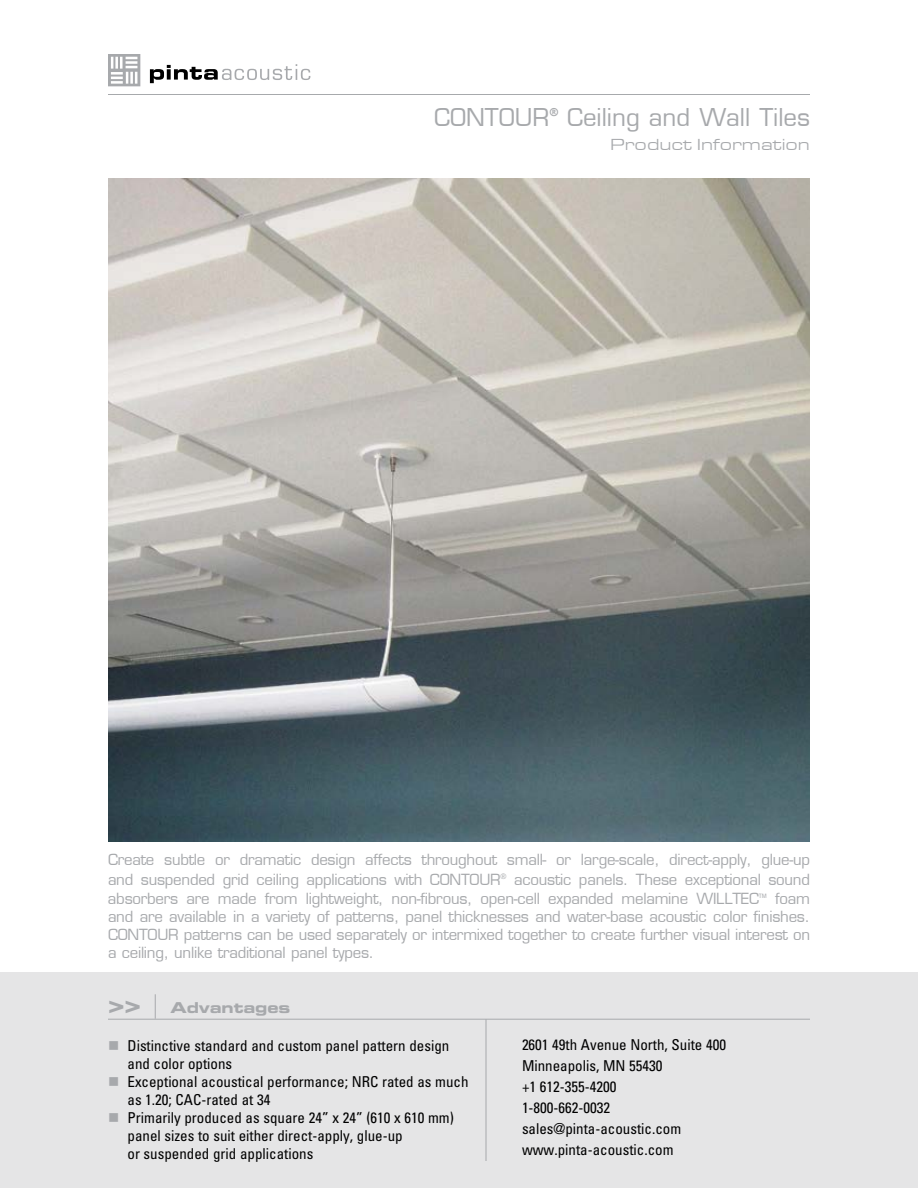
<style>
.page{position:relative;width:918px;height:1188px;background:#fff}
.page>*{position:absolute;margin:0;border:0;box-sizing:border-box;transform-origin:0 0}
.t1{font:500 24px "Eurostile";color:#a7a9ac}
.t2{font:24px "Eurostile LT Std Bold Ex 2";color:#a7a9ac;scale:1.15 1}
.t3{font:16.5px "Eurostar Regular Extended";color:#a7a9ac}
.t4{font:500 15px/18px "Eurostile";letter-spacing:-.015em;color:#a7a9ac;text-align:justify}
.t5{font:condensed 15px/21px "Univers";color:#000}
.t6{font:15px "Eurostile LT Std Bold Ex 2";color:#a7a9ac}
.t7{font:condensed 6px "Univers";color:#a7a9ac}
.s1{color:#a7a9ac}
</style>
<div class="page">
<img style="left:108px;top:178px;width:702px;height:663px">
<div style="left:0;top:972px;width:918px;height:216px;background:#e5e5e6"></div>
<svg style="left:108px;top:54px;width:32px;height:32px"></svg>
<svg style="left:150px;top:64px;width:160px;height:19px"></svg>
<hr style="left:108px;top:94px;width:702px;height:1px;background:#a7a9ac">
<hr style="left:108px;top:1019px;width:702px;height:1px;background:#a7a9ac">
<svg style="left:155px;top:994px;width:1px;height:25px"></svg>
<hr style="left:486px;top:1019px;width:1px;height:142px;background:#a7a9ac">
<h1 class="t1" style="left:434px;top:103px;width:377px">CONTOUR<sup>®</sup> Ceiling and Wall Tiles</h1>
<p class="t3" style="left:610px;top:134px;width:202px">Product Information</p>
<p class="t4" style="left:108px;top:850px;width:704px;line-height:19.5px">Create subtle or dramatic design affects throughout small- or large-scale, direct-apply, glue-up and suspended grid ceiling applications with CONTOUR<sup>®</sup> acoustic panels. These exceptional sound absorbers are made from lightweight, non-fibrous, open-cell expanded melamine WILLTEC</p>
<p class="t4" style="left:108px;top:890px;width:704px;text-indent:667px">foam and are available in a variety of patterns, panel thicknesses and water-base acoustic color finishes.<br>CONTOUR patterns can be used separately or intermixed together to create further visual interest on a ceiling, unlike traditional panel types.</p>
<p class="t7" style="left:759px;top:892px;width:9px">TM</p>
<h1 class="t2" style="left:108px;top:987px;width:30px">&gt;&gt;</h1>
<p class="t6" style="left:170px;top:997px;width:122px">Advantages</p>
<p class="t5" style="left:128px;top:1037px;width:323px;line-height:18px;text-indent:-20px"><span class="s1">■</span> Distinctive standard and custom panel pattern design and color options</p>
<p class="t5" style="left:128px;top:1073px;width:343px;line-height:18px;text-indent:-19px"><span class="s1">■</span> Exceptional acoustical performance; NRC rated as much as 1.20; CAC-rated at 34</p>
<p class="t5" style="left:128px;top:1109px;width:328px;line-height:18px;text-indent:-20px"><span class="s1">■</span> Primarily produced as square 24” x 24” (610 x 610 mm) panel sizes to suit either direct-apply, glue-up<br>or suspended grid applications</p>
<p class="t5" style="left:522px;top:1034px;width:206px">2601 49th Avenue North, Suite 400<br>Minneapolis, MN 55430<br>+1 612-355-4200<br>1-800-662-0032 sales@pinta-acoustic.com www.pinta-acoustic.com</p>
</div>
